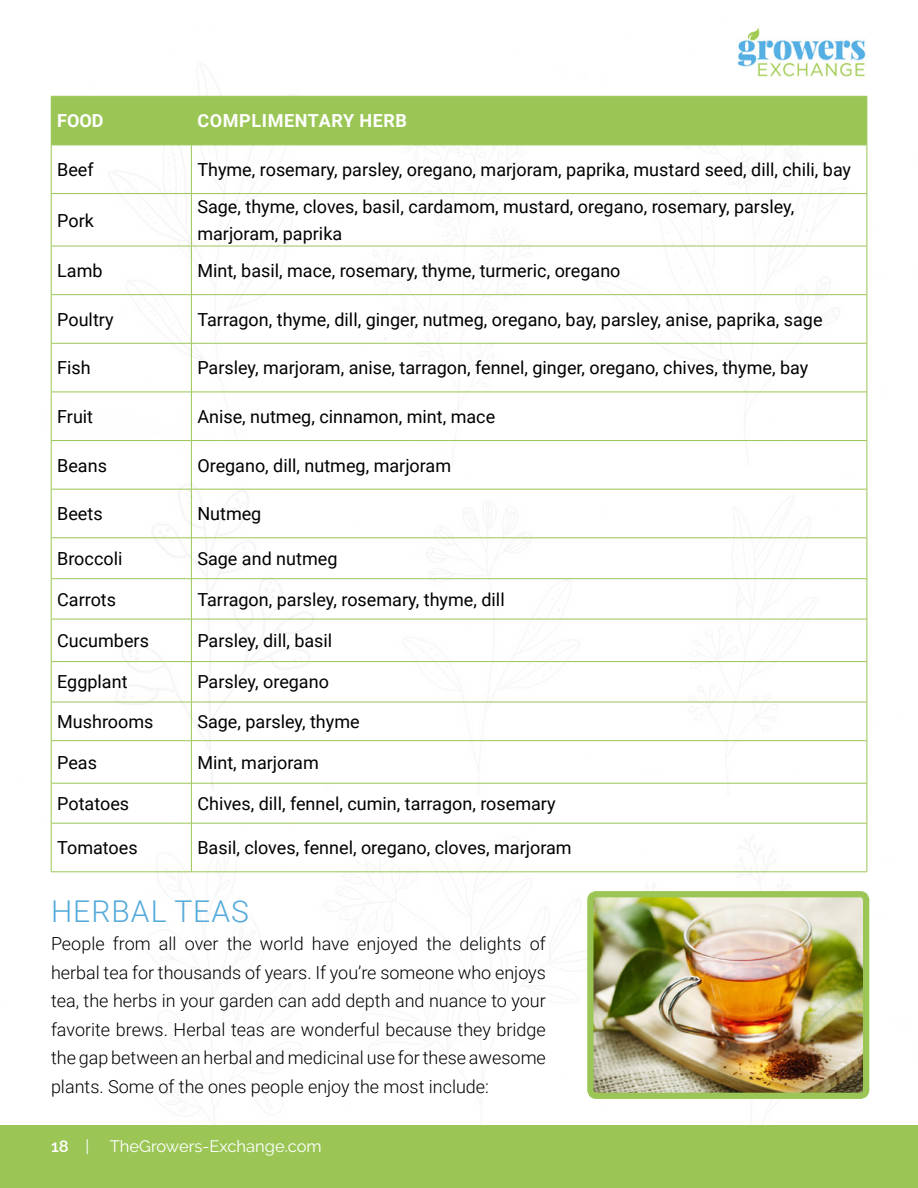
<style>
.page{position:relative;width:918px;height:1188px;background:#fff}
.page>*{position:absolute;margin:0;border:0;box-sizing:border-box;transform-origin:0 0}
.t1{font:300 30px "Roboto";letter-spacing:.035em;color:#54aadb}
.t2{font:18px/27px "Roboto";color:#000}
.t3{font:300 18px/28.5px "Roboto";color:#000;text-align:justify}
.t4{font:700 18px "Roboto";letter-spacing:.035em;color:#fff}
.t5{font:16.5px "Raleway";color:#fff}
.t6{font:600 16.5px "Raleway";color:#fff}
.s1{font-weight:600}
</style>
<div class="page">
<img style="left:0;top:77px;width:918px;height:1049px">
<img style="left:737px;top:27px;width:129px;height:50px">
<div style="left:0;top:1126px;width:918px;height:62px;background:#9bc656"></div>
<div style="left:52px;top:97px;width:815px;height:48px;background:#9bc656"></div>
<hr style="left:51px;top:145px;width:1px;height:48px;background:#9bc656">
<hr style="left:191px;top:145px;width:1px;height:48px;background:#9bc656">
<hr style="left:867px;top:145px;width:1px;height:48px;background:#9bc656">
<hr style="left:51px;top:193px;width:140px;height:1px;background:#9bc656">
<hr style="left:51px;top:194px;width:1px;height:52px;background:#9bc656">
<hr style="left:191px;top:193px;width:676px;height:1px;background:#9bc656">
<hr style="left:191px;top:194px;width:1px;height:52px;background:#9bc656">
<hr style="left:867px;top:194px;width:1px;height:52px;background:#9bc656">
<hr style="left:51px;top:246px;width:140px;height:1px;background:#9bc656">
<hr style="left:51px;top:246px;width:1px;height:48px;background:#9bc656">
<hr style="left:191px;top:246px;width:676px;height:1px;background:#9bc656">
<hr style="left:191px;top:246px;width:1px;height:48px;background:#9bc656">
<hr style="left:867px;top:246px;width:1px;height:48px;background:#9bc656">
<hr style="left:51px;top:294px;width:140px;height:1px;background:#9bc656">
<hr style="left:51px;top:295px;width:1px;height:48px;background:#9bc656">
<hr style="left:191px;top:294px;width:676px;height:1px;background:#9bc656">
<hr style="left:191px;top:295px;width:1px;height:48px;background:#9bc656">
<hr style="left:867px;top:295px;width:1px;height:48px;background:#9bc656">
<hr style="left:51px;top:343px;width:140px;height:1px;background:#9bc656">
<hr style="left:51px;top:343px;width:1px;height:49px;background:#9bc656">
<hr style="left:191px;top:343px;width:676px;height:1px;background:#9bc656">
<hr style="left:191px;top:343px;width:1px;height:49px;background:#9bc656">
<hr style="left:867px;top:343px;width:1px;height:49px;background:#9bc656">
<hr style="left:51px;top:392px;width:140px;height:1px;background:#9bc656">
<hr style="left:51px;top:392px;width:1px;height:48px;background:#9bc656">
<hr style="left:191px;top:392px;width:676px;height:1px;background:#9bc656">
<hr style="left:191px;top:392px;width:1px;height:48px;background:#9bc656">
<hr style="left:867px;top:392px;width:1px;height:48px;background:#9bc656">
<hr style="left:51px;top:440px;width:140px;height:1px;background:#9bc656">
<hr style="left:51px;top:441px;width:1px;height:48px;background:#9bc656">
<hr style="left:191px;top:440px;width:676px;height:1px;background:#9bc656">
<hr style="left:191px;top:441px;width:1px;height:48px;background:#9bc656">
<hr style="left:867px;top:441px;width:1px;height:48px;background:#9bc656">
<hr style="left:51px;top:489px;width:140px;height:1px;background:#9bc656">
<hr style="left:51px;top:489px;width:1px;height:49px;background:#9bc656">
<hr style="left:191px;top:489px;width:676px;height:1px;background:#9bc656">
<hr style="left:191px;top:489px;width:1px;height:49px;background:#9bc656">
<hr style="left:867px;top:489px;width:1px;height:49px;background:#9bc656">
<hr style="left:51px;top:538px;width:140px;height:1px;background:#9bc656">
<hr style="left:51px;top:538px;width:1px;height:41px;background:#9bc656">
<hr style="left:191px;top:538px;width:676px;height:1px;background:#9bc656">
<hr style="left:191px;top:538px;width:1px;height:41px;background:#9bc656">
<hr style="left:867px;top:538px;width:1px;height:41px;background:#9bc656">
<hr style="left:51px;top:578px;width:140px;height:1px;background:#9bc656">
<hr style="left:51px;top:579px;width:1px;height:40px;background:#9bc656">
<hr style="left:191px;top:578px;width:676px;height:1px;background:#9bc656">
<hr style="left:191px;top:579px;width:1px;height:40px;background:#9bc656">
<hr style="left:867px;top:579px;width:1px;height:40px;background:#9bc656">
<hr style="left:51px;top:619px;width:140px;height:1px;background:#9bc656">
<hr style="left:51px;top:619px;width:1px;height:42px;background:#9bc656">
<hr style="left:191px;top:619px;width:676px;height:1px;background:#9bc656">
<hr style="left:191px;top:619px;width:1px;height:42px;background:#9bc656">
<hr style="left:867px;top:619px;width:1px;height:42px;background:#9bc656">
<hr style="left:51px;top:661px;width:140px;height:1px;background:#9bc656">
<hr style="left:51px;top:662px;width:1px;height:40px;background:#9bc656">
<hr style="left:191px;top:661px;width:676px;height:1px;background:#9bc656">
<hr style="left:191px;top:662px;width:1px;height:40px;background:#9bc656">
<hr style="left:867px;top:662px;width:1px;height:40px;background:#9bc656">
<hr style="left:51px;top:702px;width:140px;height:1px;background:#9bc656">
<hr style="left:51px;top:702px;width:1px;height:39px;background:#9bc656">
<hr style="left:191px;top:702px;width:676px;height:1px;background:#9bc656">
<hr style="left:191px;top:702px;width:1px;height:39px;background:#9bc656">
<hr style="left:867px;top:702px;width:1px;height:39px;background:#9bc656">
<hr style="left:51px;top:740px;width:140px;height:1px;background:#9bc656">
<hr style="left:51px;top:741px;width:1px;height:42px;background:#9bc656">
<hr style="left:191px;top:740px;width:676px;height:1px;background:#9bc656">
<hr style="left:191px;top:741px;width:1px;height:42px;background:#9bc656">
<hr style="left:867px;top:741px;width:1px;height:42px;background:#9bc656">
<hr style="left:51px;top:783px;width:140px;height:1px;background:#9bc656">
<hr style="left:51px;top:783px;width:1px;height:40px;background:#9bc656">
<hr style="left:191px;top:783px;width:676px;height:1px;background:#9bc656">
<hr style="left:191px;top:783px;width:1px;height:40px;background:#9bc656">
<hr style="left:867px;top:783px;width:1px;height:40px;background:#9bc656">
<hr style="left:51px;top:823px;width:140px;height:1px;background:#9bc656">
<hr style="left:51px;top:823px;width:1px;height:49px;background:#9bc656">
<hr style="left:191px;top:823px;width:676px;height:1px;background:#9bc656">
<hr style="left:191px;top:823px;width:1px;height:49px;background:#9bc656">
<hr style="left:867px;top:823px;width:1px;height:49px;background:#9bc656">
<hr style="left:51px;top:872px;width:140px;height:1px;background:#9bc656">
<hr style="left:191px;top:872px;width:676px;height:1px;background:#9bc656">
<hr style="left:51px;top:96px;width:140px;height:1px;background:#9bc656">
<hr style="left:51px;top:96px;width:1px;height:49px;background:#9bc656">
<hr style="left:191px;top:96px;width:676px;height:1px;background:#9bc656">
<hr style="left:191px;top:96px;width:1px;height:49px;background:#9bc656">
<hr style="left:867px;top:96px;width:1px;height:49px;background:#9bc656">
<hr style="left:51px;top:145px;width:140px;height:1px;background:#9bc656">
<hr style="left:191px;top:145px;width:676px;height:1px;background:#9bc656">
<img style="left:594px;top:898px;width:268px;height:194px">
<div style="left:587px;top:891px;width:282px;height:208px;border:6px solid #9bc656;border-radius:6px"></div>
<p class="t4" style="left:57px;top:108px;width:48px">FOOD</p>
<p class="t4" style="left:197px;top:108px;width:211px">COMPLIMENTARY HERB</p>
<p class="t2" style="left:57px;top:155px;width:38px">Beef</p>
<p class="t2" style="left:197px;top:155px;width:655px">Thyme, rosemary, parsley, oregano, marjoram, paprika, mustard seed, dill, chili, bay</p>
<p class="t2" style="left:57px;top:206px;width:38px">Pork</p>
<p class="t2" style="left:197px;top:192px;width:598px">Sage, thyme, cloves, basil, cardamom, mustard, oregano, rosemary, parsley, marjoram, paprika</p>
<p class="t2" style="left:57px;top:257px;width:47px">Lamb</p>
<p class="t2" style="left:197px;top:257px;width:425px">Mint, basil, mace, rosemary, thyme, turmeric, oregano</p>
<p class="t2" style="left:57px;top:305px;width:58px">Poultry</p>
<p class="t2" style="left:197px;top:305px;width:627px">Tarragon, thyme, dill, ginger, nutmeg, oregano, bay, parsley, anise, paprika, sage</p>
<p class="t2" style="left:57px;top:354px;width:35px">Fish</p>
<p class="t2" style="left:197px;top:354px;width:612px">Parsley, marjoram, anise, tarragon, fennel, ginger, oregano, chives, thyme, bay</p>
<p class="t2" style="left:57px;top:402px;width:37px">Fruit</p>
<p class="t2" style="left:197px;top:402px;width:299px">Anise, nutmeg, cinnamon, mint, mace</p>
<p class="t2" style="left:57px;top:451px;width:51px">Beans</p>
<p class="t2" style="left:197px;top:451px;width:255px">Oregano, dill, nutmeg, marjoram</p>
<p class="t2" style="left:57px;top:500px;width:47px">Beets</p>
<p class="t2" style="left:197px;top:500px;width:66px">Nutmeg</p>
<p class="t2" style="left:57px;top:544px;width:67px">Broccoli</p>
<p class="t2" style="left:197px;top:544px;width:142px">Sage and nutmeg</p>
<p class="t2" style="left:57px;top:585px;width:60px">Carrots</p>
<p class="t2" style="left:197px;top:585px;width:309px">Tarragon, parsley, rosemary, thyme, dill</p>
<p class="t2" style="left:57px;top:626px;width:93px">Cucumbers</p>
<p class="t2" style="left:197px;top:626px;width:136px">Parsley, dill, basil</p>
<p class="t2" style="left:57px;top:668px;width:72px">Eggplant</p>
<p class="t2" style="left:197px;top:668px;width:133px">Parsley, oregano</p>
<p class="t2" style="left:57px;top:707px;width:98px">Mushrooms</p>
<p class="t2" style="left:197px;top:707px;width:164px">Sage, parsley, thyme</p>
<p class="t2" style="left:57px;top:748px;width:41px">Peas</p>
<p class="t2" style="left:197px;top:748px;width:123px">Mint, marjoram</p>
<p class="t2" style="left:57px;top:789px;width:73px">Potatoes</p>
<p class="t2" style="left:197px;top:789px;width:360px">Chives, dill, fennel, cumin, tarragon, rosemary</p>
<p class="t2" style="left:57px;top:834px;width:82px">Tomatoes</p>
<p class="t2" style="left:197px;top:834px;width:376px">Basil, cloves, fennel, oregano, cloves, marjoram</p>
<h1 class="t1" style="left:51px;top:890px;width:199px">HERBAL TEAS</h1>
<p class="t3" style="left:51px;top:929px;width:496px">People from all over the world have enjoyed the delights of herbal tea for thousands of years. If you’re someone who enjoys tea, the herbs in your garden can add depth and nuance to your favorite brews. Herbal teas are wonderful because they bridge the gap between an herbal and medicinal use for these awesome plants. Some of the ones people enjoy the most include:</p>
<p class="t5" style="left:51px;top:1137px;width:272px"><span class="s1">18</span> | TheGrowers-Exchange.com</p>
<p class="t6" style="left:59px;top:1137px;width:11px">6</p>
</div>
